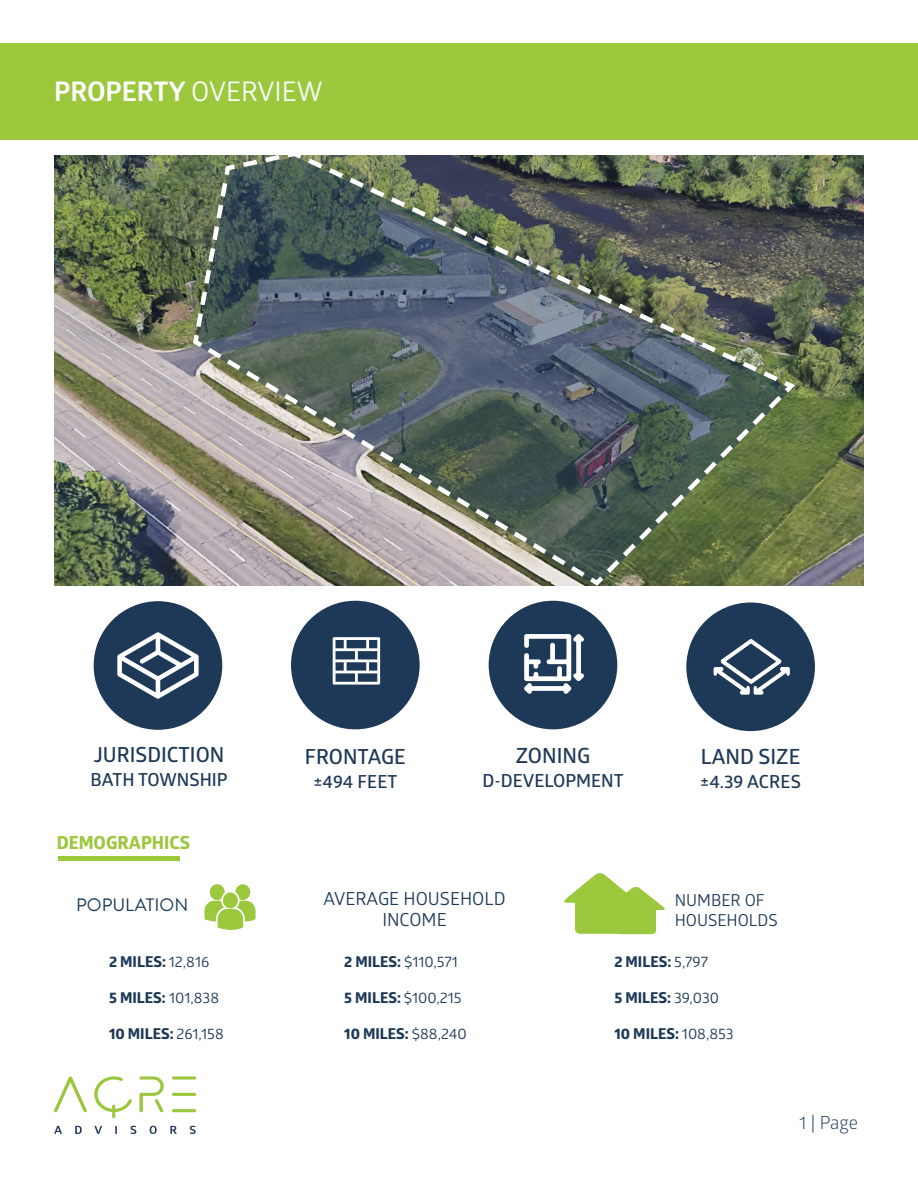
<style>
.page{position:relative;width:918px;height:1188px;background:#fff}
.page>*{position:absolute;margin:0;border:0;box-sizing:border-box;transform-origin:0 0}
.t1{font:700 27px "Glober";color:#fff}
.t2{font:600 21px "Glober";color:#1d3957}
.t3{font:600 20.85px "Glober";color:#1d3957}
.t4{font:600 18px "Glober";color:#1d3957}
.t5{font:18px "Glober";color:#1d3957}
.t6{font:800 18px "Glober";color:#9cc73d}
.t7{font:18px "Brandon Grotesque";color:#1d3957}
.t8{font:18px "Glober";color:#1d3957}
.t9{font:16.5px "Glober";color:#1d3957}
.t10{font:800 15px "Glober";color:#1d3957}
.t11{font:15px "Glober";color:#1d3957}
.s1{font-weight:400}
.s2{font-weight:800}
</style>
<div class="page">
<svg style="left:54px;top:1126px;width:8px;height:8px"></svg>
<svg style="left:75px;top:1126px;width:7px;height:8px"></svg>
<svg style="left:94px;top:1126px;width:8px;height:8px"></svg>
<svg style="left:115px;top:1126px;width:2px;height:8px"></svg>
<svg style="left:131px;top:1126px;width:5px;height:8px"></svg>
<svg style="left:150px;top:1126px;width:7px;height:8px"></svg>
<svg style="left:170px;top:1126px;width:7px;height:8px"></svg>
<svg style="left:190px;top:1126px;width:6px;height:8px"></svg>
<svg style="left:54px;top:1076px;width:33px;height:36px"></svg>
<svg style="left:139px;top:1076px;width:25px;height:36px"></svg>
<svg style="left:172px;top:1076px;width:24px;height:36px"></svg>
<svg style="left:94px;top:1076px;width:38px;height:42px"></svg>
<div style="left:0;top:43px;width:918px;height:97px;background:#9cc83e"></div>
<img style="left:54px;top:156px;width:810px;height:430px">
<img style="left:191px;top:155px;width:608px;height:431px">
<div style="left:94px;top:601px;width:128px;height:129px;background:#1d3957;border-radius:50%"></div>
<div style="left:291px;top:601px;width:129px;height:128px;background:#1d3957;border-radius:50%"></div>
<svg style="left:333px;top:637px;width:47px;height:48px"></svg>
<div style="left:489px;top:601px;width:128px;height:128px;background:#1d3957;border-radius:50%"></div>
<div style="left:686px;top:602px;width:129px;height:129px;background:#1d3957;border-radius:50%"></div>
<svg style="left:524px;top:634px;width:60px;height:60px"></svg>
<svg style="left:714px;top:639px;width:76px;height:56px"></svg>
<svg style="left:117px;top:632px;width:82px;height:67px"></svg>
<hr style="left:58px;top:857px;width:122px;height:4px;background:#9cc83e">
<svg style="left:205px;top:884px;width:51px;height:46px"></svg>
<svg style="left:564px;top:873px;width:101px;height:61px"></svg>
<div style="left:583px;top:899px;width:33px;height:30px;background:#9cc83e"></div>
<p class="t1" style="left:54px;top:72px;width:270px">PROPERTY <span class="s1">OVERVIEW</span></p>
<p class="t3" style="left:94px;top:740px;width:132px">JURISDICTION</p>
<p class="t4" style="left:91px;top:767px;width:139px">BATH TOWNSHIP</p>
<p class="t6" style="left:57px;top:830px;width:135px">DEMOGRAPHICS</p>
<p class="t3" style="left:305px;top:742px;width:102px">FRONTAGE</p>
<p class="t4" style="left:313px;top:769px;width:86px">±494 FEET</p>
<p class="t2" style="left:516px;top:741px;width:76px">ZONING</p>
<p class="t4" style="left:483px;top:768px;width:143px">D-DEVELOPMENT</p>
<p class="t2" style="left:701px;top:741px;width:101px">LAND SIZE</p>
<p class="t4" style="left:700px;top:769px;width:102px">±4.39 ACRES</p>
<p class="t5" style="left:323px;top:886px;width:184px">AVERAGE HOUSEHOLD</p>
<p class="t5" style="left:382px;top:907px;width:66px">INCOME</p>
<p class="t7" style="left:76px;top:892px;width:114px">POPULATION</p>
<p class="t9" style="left:675px;top:889px;width:91px">NUMBER OF</p>
<p class="t9" style="left:675px;top:909px;width:104px">HOUSEHOLDS</p>
<p class="t10" style="left:109px;top:951px;width:102px">2 MILES: <span class="s1">12,816</span></p>
<p class="t10" style="left:109px;top:987px;width:111px">5 MILES: <span class="s1">101,838</span></p>
<p class="t10" style="left:109px;top:1023px;width:116px">10 MILES: <span class="s1">261,158</span></p>
<p class="t11" style="left:344px;top:951px;width:115px"><span class="s2">2 MILES:</span> $110,571</p>
<p class="t11" style="left:344px;top:987px;width:119px"><span class="s2">5 MILES:</span> $100,215</p>
<p class="t10" style="left:344px;top:1023px;width:124px">10 MILES: <span class="s1">$88,240</span></p>
<p class="t10" style="left:614px;top:951px;width:95px">2 MILES: <span class="s1">5,797</span></p>
<p class="t10" style="left:614px;top:987px;width:106px">5 MILES: <span class="s1">39,030</span></p>
<p class="t10" style="left:614px;top:1023px;width:121px">10 MILES: <span class="s1">108,853</span></p>
<p class="t8" style="left:799px;top:1111px;width:60px">1 | Page</p>
</div>
